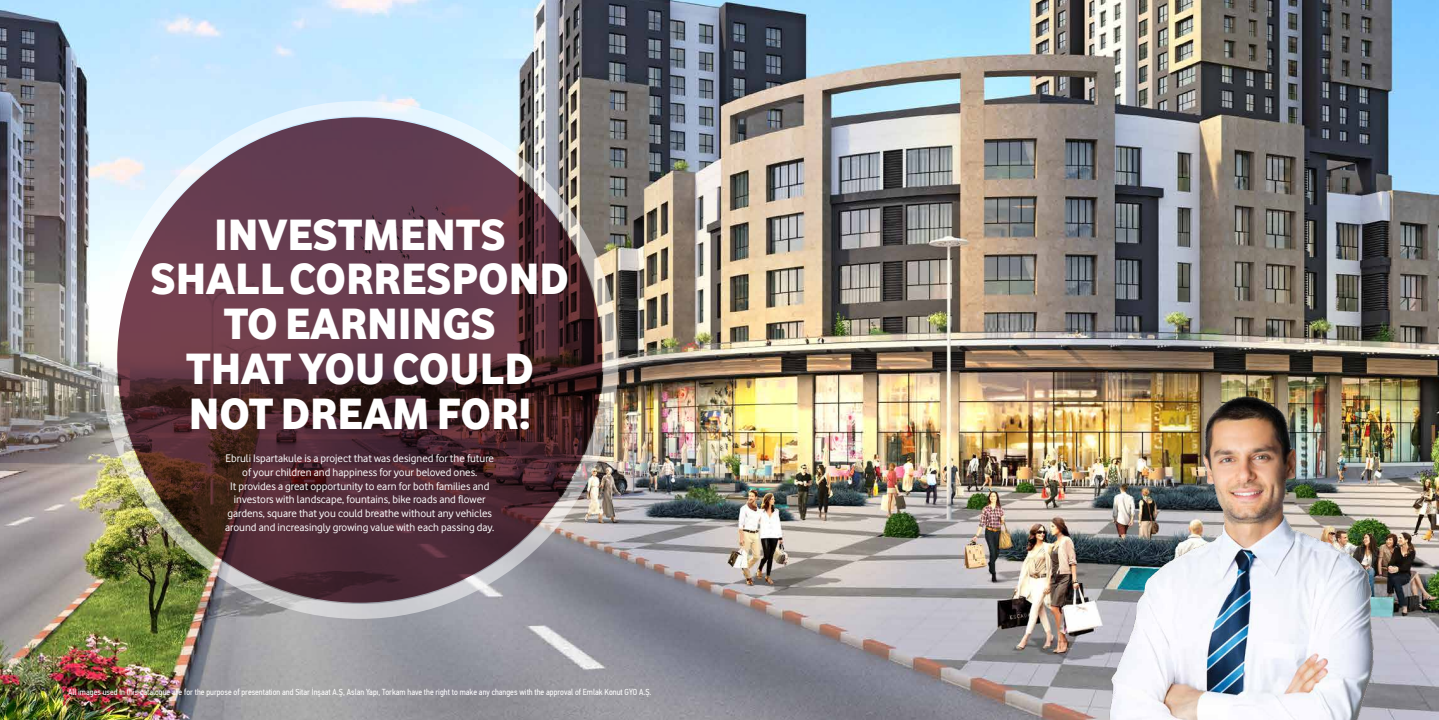
<style>
.page{position:relative;width:1439px;height:720px;background:#fff}
.page>*{position:absolute;margin:0;border:0;box-sizing:border-box;transform-origin:0 0}
.t1{font:45.41px/44.7px "Vodafone Ex B";color:#fff;text-align:center}
.t2{font:11.38px/13.7px "Vodafone Rg";color:#fff;text-align:center}
.t3{font:8.75px "PF Din Text Cond Pro";color:#fff}
</style>
<div class="page">
<img style="left:0;top:0;width:1439px;height:719px">
<div style="left:101px;top:101px;width:517px;height:517px;border:15px solid #fff;border-radius:50%"></div>
<svg style="left:117px;top:117px;width:485px;height:485px;background:#55303b"></svg>
<img style="left:1101px;top:377px;width:288px;height:342px">
<h1 class="t1" style="left:151px;top:210px;width:419px">INVESTMENTS<br>SHALL CORRESPOND<br>TO EARNINGS<br>THAT YOU COULD<br>NOT DREAM FOR!</h1>
<p class="t2" style="left:225px;top:451px;width:270px">Ebruli Ispartakule is a project that was designed for the future of your children and happiness for your beloved ones.<br>It provides a great opportunity to earn for both families and investors with landscape, fountains, bike roads and flower gardens, square that you could breathe without any vehicles around and increasingly growing value with each passing day.</p>
<p class="t3" style="left:68px;top:686px;width:585px">All images used in this catalogue are for the purpose of presentation and Sitar İnşaat A.Ş, Aslan Yapı, Torkam have the right to make any changes with the approval of Emlak Konut GYO A.Ş.</p>
</div>
